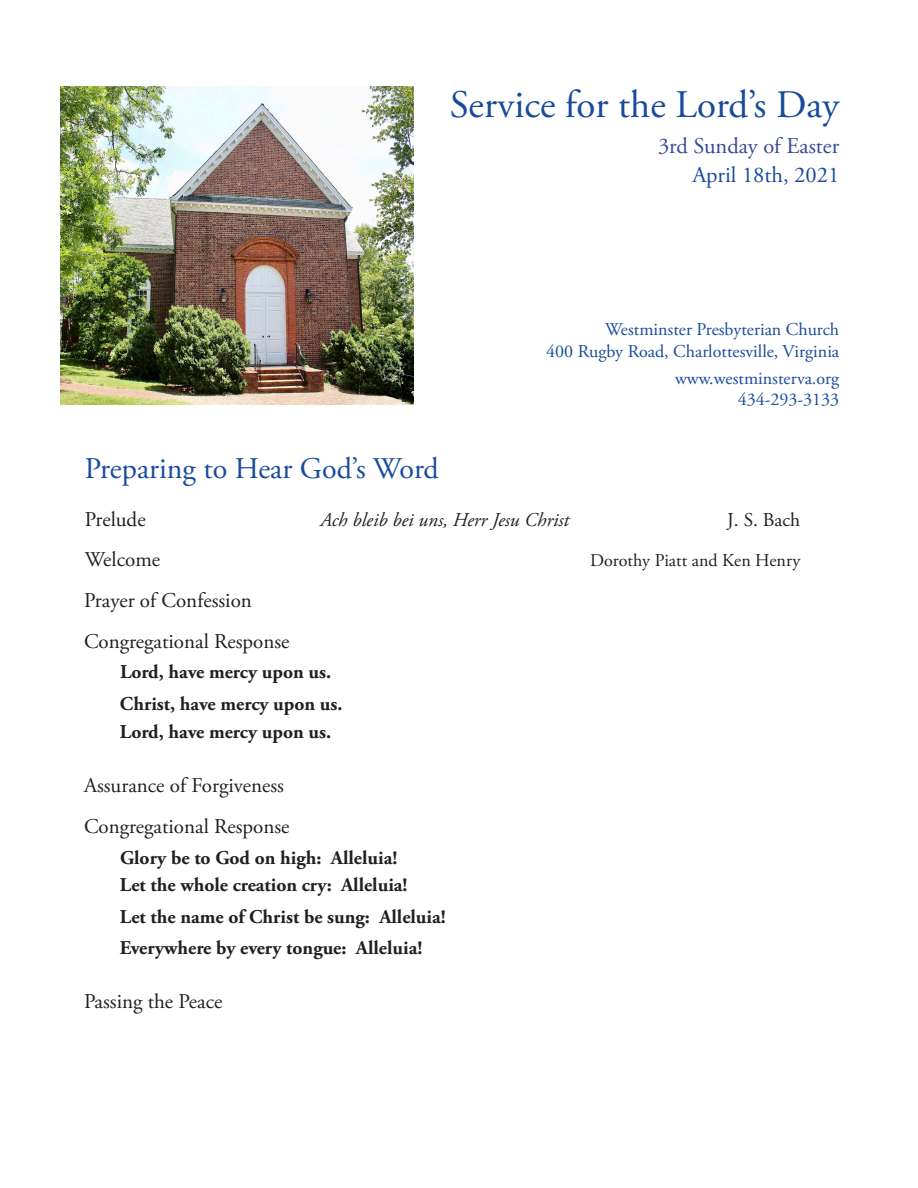
<style>
.page{position:relative;width:918px;height:1188px;background:#fff}
.page>*{position:absolute;margin:0;border:0;box-sizing:border-box;transform-origin:0 0}
.t1{font:39px "Adobe Garamond Pro";color:#194b9b}
.t2{font:30px "Adobe Garamond Pro";color:#194b9b}
.t3{font:22.5px "Adobe Garamond Pro";color:#36499b}
.t4{font:22.5px "Adobe Garamond Pro";color:#194b9b}
.t5{font:21px "Adobe Garamond Pro";color:#231f20}
.t6{font:700 19.5px "Adobe Garamond Pro";color:#231f20}
.t7{font:italic 19.5px "Adobe Garamond Pro";color:#231f20}
.t8{font:19.5px "Adobe Garamond Pro";color:#231f20}
.t9{font:18px/21.6px "Adobe Garamond Pro";color:#194b9b;text-align:right}
.t10{font:18px "Adobe Garamond Pro";color:#231f20}
</style>
<div class="page">
<img style="left:60px;top:87px;width:354px;height:318px">
<p class="t1" style="left:450px;top:81px;width:391px">Service for the Lord’s Day</p>
<p class="t3" style="left:658px;top:132px;width:183px">3rd Sunday of Easter</p>
<p class="t4" style="left:692px;top:161px;width:148px">April 18th, 2021</p>
<p class="t9" style="left:546px;top:319px;width:294px">Westminster Presbyterian Church<br>400 Rugby Road, Charlottesville, Virginia</p>
<p class="t9" style="left:675px;top:368px;width:166px">www.westminsterva.org</p>
<p class="t9" style="left:738px;top:390px;width:103px">434-293-3133</p>
<p class="t2" style="left:85px;top:450px;width:356px">Preparing to Hear God’s Word</p>
<p class="t5" style="left:85px;top:507px;width:62px">Prelude</p>
<p class="t7" style="left:320px;top:508px;width:250px">Ach bleib bei uns, Herr Jesu Christ</p>
<p class="t8" style="left:727px;top:508px;width:75px">J. S. Bach</p>
<p class="t5" style="left:85px;top:547px;width:77px">Welcome</p>
<p class="t10" style="left:590px;top:550px;width:211px">Dorothy Piatt and Ken Henry</p>
<p class="t5" style="left:84px;top:588px;width:169px">Prayer of Confession</p>
<p class="t5" style="left:84px;top:629px;width:207px">Congregational Response</p>
<p class="t6" style="left:120px;top:660px;width:213px">Lord, have mercy upon us.</p>
<p class="t6" style="left:120px;top:692px;width:224px">Christ, have mercy upon us.</p>
<p class="t6" style="left:120px;top:720px;width:213px">Lord, have mercy upon us.</p>
<p class="t5" style="left:84px;top:773px;width:202px">Assurance of Forgiveness</p>
<p class="t5" style="left:84px;top:813px;width:207px">Congregational Response</p>
<p class="t6" style="left:120px;top:847px;width:279px">Glory be to God on high: Alleluia!</p>
<p class="t6" style="left:120px;top:874px;width:289px">Let the whole creation cry: Alleluia!</p>
<p class="t6" style="left:120px;top:905px;width:327px">Let the name of Christ be sung: Alleluia!</p>
<p class="t6" style="left:120px;top:937px;width:304px">Everywhere by every tongue: Alleluia!</p>
<p class="t5" style="left:84px;top:989px;width:140px">Passing the Peace</p>
</div>
